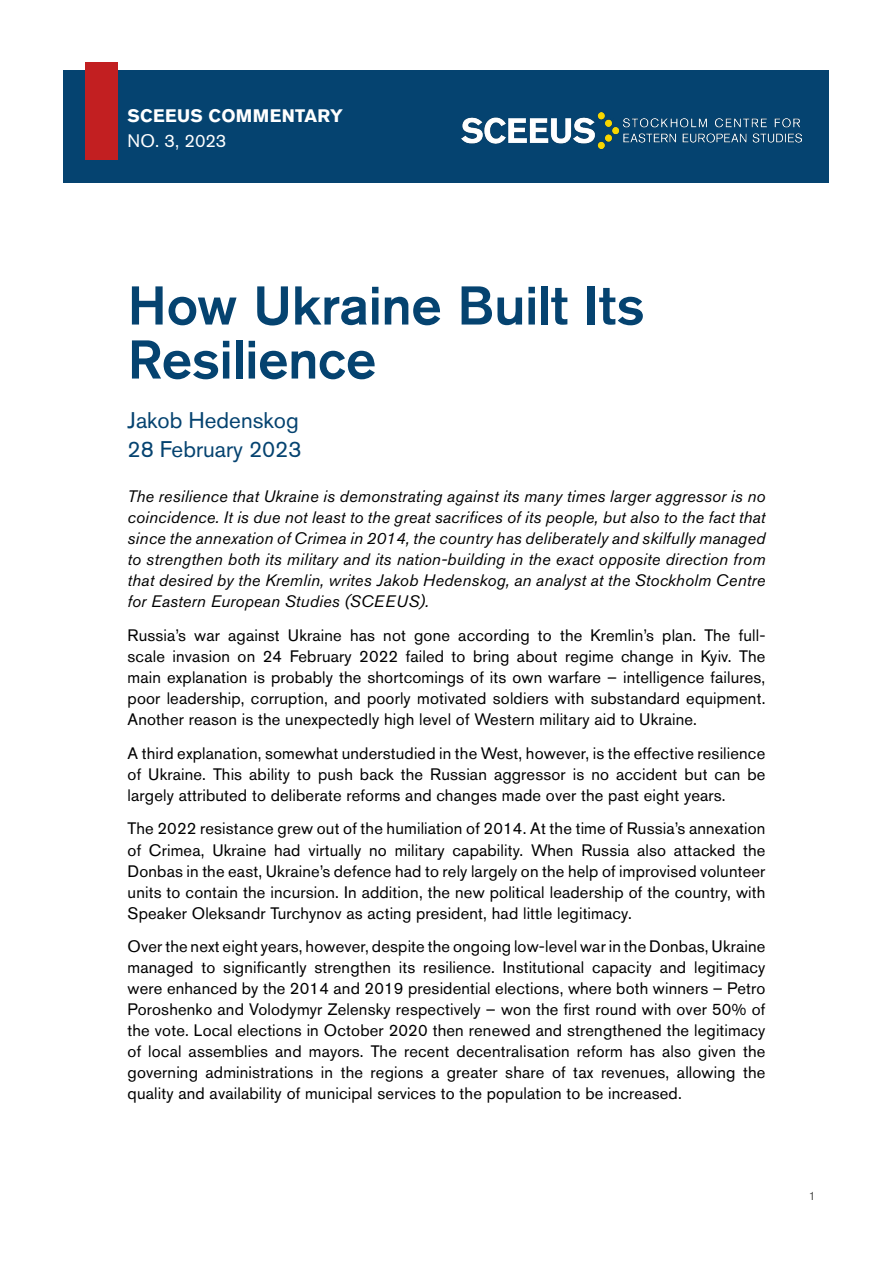
<style>
.page{position:relative;width:893px;height:1263px;background:#fff}
.page>*{position:absolute;margin:0;border:0;box-sizing:border-box;transform-origin:0 0}
.t1{font:500 54px/54px "Akzidenz Grotesk BE";letter-spacing:-.005em;color:#054370}
.t2{font:22.5px/28.5px "Akzidenz Grotesk BE";color:#054370}
.t3{font:700 18px "Akzidenz Grotesk BE";letter-spacing:.015em;color:#fff}
.t4{font:18px "Akzidenz Grotesk BE";letter-spacing:-.005em;color:#fff}
.t5{font:16.5px/21px "Akzidenz Grotesk BE";letter-spacing:.01em;color:#000;text-align:justify}
.t6{font:italic 16.5px/21px "Akzidenz Grotesk BE";letter-spacing:.01em;color:#000;text-align:justify}
.t7{font:12px "Akzidenz Grotesk BE";color:#575756}
</style>
<div class="page">
<div style="left:64px;top:70px;width:765px;height:113px;background:#054370"></div>
<img style="left:461px;top:112px;width:340px;height:36px">
<div style="left:85px;top:62px;width:33px;height:97px;background:#c21f21"></div>
<p class="t3" style="left:128px;top:105px;width:217px">SCEEUS COMMENTARY</p>
<p class="t4" style="left:128px;top:130px;width:100px">NO. 3, 2023</p>
<h1 class="t1" style="left:128px;top:277px;width:519px">How Ukraine Built Its<br>Resilience</h1>
<h2 class="t2" style="left:128px;top:406px;width:175px">Jakob Hedenskog<br>28 February 2023</h2>
<p class="t6" style="left:128px;top:486px;width:639px">The resilience that Ukraine is demonstrating against its many times larger aggressor is no coincidence. It is due not least to the great sacrifices of its people, but also to the fact that since the annexation of Crimea in 2014, the country has deliberately and skilfully managed to strengthen both its military and its nation-building in the exact opposite direction from that desired by the Kremlin, writes Jakob Hedenskog, an analyst at the Stockholm Centre for Eastern European Studies (SCEEUS).</p>
<p class="t5" style="left:128px;top:624px;width:639px">Russia’s war against Ukraine has not gone according to the Kremlin’s plan. The full&shy;scale invasion on 24 February 2022 failed to bring about regime change in Kyiv. The main explanation is probably the shortcomings of its own warfare – intelligence failures, poor leadership, corruption, and poorly motivated soldiers with substandard equipment.<br>Another reason is the unexpectedly high level of Western military aid to Ukraine.</p>
<p class="t5" style="left:128px;top:742px;width:639px">A third explanation, somewhat understudied in the West, however, is the effective resilience of Ukraine. This ability to push back the Russian aggressor is no accident but can be largely attributed to deliberate reforms and changes made over the past eight years.</p>
<p class="t5" style="left:128px;top:818px;width:639px">The 2022 resistance grew out of the humiliation of 2014. At the time of Russia’s annexation of Crimea, Ukraine had virtually no military capability. When Russia also attacked the Donbas in the east, Ukraine’s defence had to rely largely on the help of improvised volunteer units to contain the incursion. In addition, the new political leadership of the country, with Speaker Oleksandr Turchynov as acting president, had little legitimacy.</p>
<p class="t5" style="left:128px;top:936px;width:639px">Over the next eight years, however, despite the ongoing low-level war in the Donbas, Ukraine managed to significantly strengthen its resilience. Institutional capacity and legitimacy were enhanced by the 2014 and 2019 presidential elections, where both winners – Petro Poroshenko and Volodymyr Zelensky respectively – won the first round with over 50% of the vote. Local elections in October 2020 then renewed and strengthened the legitimacy of local assemblies and mayors. The recent decentralisation reform has also given the governing administrations in the regions a greater share of tax revenues, allowing the quality and availability of municipal services to the population to be increased.</p>
<p class="t7" style="left:809px;top:1188px;width:8px">1</p>
</div>
